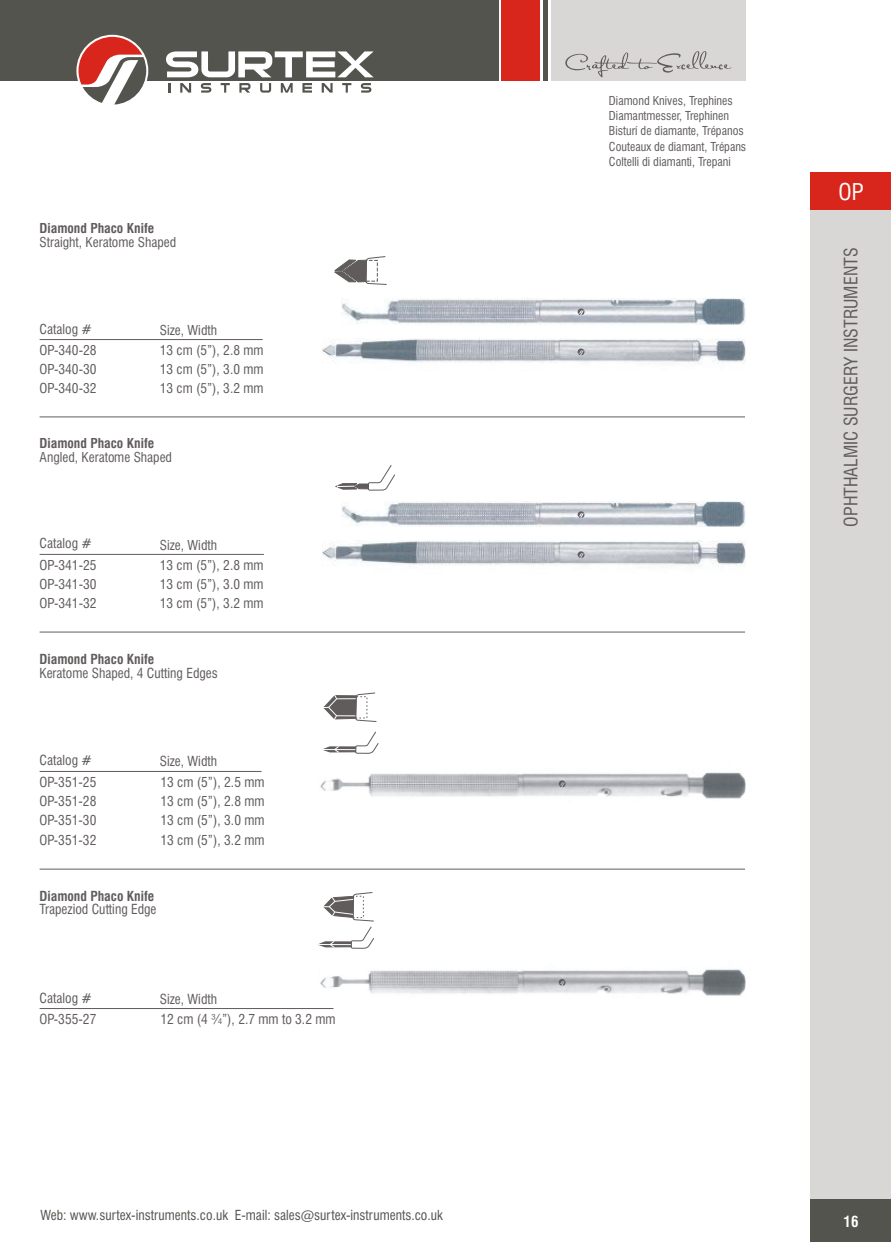
<style>
.page{position:relative;width:891px;height:1242px;background:#fff}
.page>*{position:absolute;margin:0;border:0;box-sizing:border-box;transform-origin:0 0}
.t1{font:condensed 22.5px "Swiss 721 BT";color:#fff}
.t2{font:condensed 18px "Swiss 721 BT";color:#615c5c}
.t3{font:700 condensed 15px "Swiss 721 BT";color:#fff}
.t4{font:condensed 13.5px/19.2px "Swiss 721 BT";color:#615c5c}
.t5{font:condensed 13.5px "Swiss 721 BT";color:#54544f}
.t6{font:700 condensed 13.5px "Swiss 721 BT";color:#615c5c}
.t7{font:condensed 13.35px/19px "Swiss 721 BT";color:#615c5c}
.t8{font:700 condensed 13.35px "Swiss 721 BT";color:#615c5c}
.t9{font:condensed 12px/15.3px "Swiss 721 BT";color:#615c5c}
</style>
<div class="page">
<div style="left:0;top:0;width:498px;height:80px;background:#54544f"></div>
<div style="left:502px;top:0;width:38px;height:80px;background:#d9261c"></div>
<hr style="left:543px;top:0;width:4px;height:80px;background:#54544f">
<div style="left:551px;top:0;width:195px;height:80px;background:#d9d6d6"></div>
<svg style="left:565px;top:51px;width:166px;height:26px"></svg>
<svg style="left:76px;top:35px;width:72px;height:72px"></svg>
<svg style="left:79px;top:37px;width:67px;height:68px"></svg>
<svg style="left:168px;top:83px;width:2px;height:10px"></svg>
<svg style="left:180px;top:83px;width:11px;height:10px"></svg>
<svg style="left:201px;top:83px;width:10px;height:10px"></svg>
<svg style="left:221px;top:83px;width:9px;height:10px"></svg>
<svg style="left:239px;top:83px;width:11px;height:10px"></svg>
<svg style="left:260px;top:83px;width:11px;height:10px"></svg>
<svg style="left:281px;top:83px;width:12px;height:10px"></svg>
<svg style="left:302px;top:83px;width:10px;height:10px"></svg>
<svg style="left:322px;top:83px;width:11px;height:10px"></svg>
<svg style="left:342px;top:83px;width:9px;height:10px"></svg>
<svg style="left:361px;top:83px;width:10px;height:10px"></svg>
<svg style="left:166px;top:51px;width:208px;height:26px"></svg>
<div style="left:811px;top:173px;width:80px;height:1069px;background:#d9d6d6"></div>
<div style="left:811px;top:1200px;width:80px;height:42px;background:#54544f"></div>
<div style="left:811px;top:173px;width:80px;height:37px;background:#d9261c"></div>
<hr style="left:40px;top:1008px;width:293px;height:1px;background:#615c5c">
<hr style="left:40px;top:771px;width:222px;height:1px;background:#615c5c">
<hr style="left:40px;top:869px;width:705px;height:1px;background:#615c5c">
<svg style="left:318px;top:892px;width:56px;height:57px"></svg>
<img style="left:320px;top:772px;width:425px;height:27px">
<svg style="left:323px;top:731px;width:56px;height:23px"></svg>
<svg style="left:323px;top:692px;width:54px;height:30px"></svg>
<img style="left:320px;top:969px;width:425px;height:27px">
<svg style="left:559px;top:780px;width:7px;height:7px"></svg>
<svg style="left:559px;top:979px;width:7px;height:7px"></svg>
<hr style="left:40px;top:339px;width:223px;height:1px;background:#615c5c">
<hr style="left:40px;top:554px;width:224px;height:1px;background:#615c5c">
<svg style="left:334px;top:256px;width:53px;height:29px"></svg>
<div style="left:366px;top:260px;width:12px;height:22px;border:1px dashed #615c5c"></div>
<svg style="left:335px;top:465px;width:60px;height:26px"></svg>
<hr style="left:40px;top:417px;width:705px;height:1px;background:#615c5c">
<img style="left:323px;top:338px;width:422px;height:26px">
<svg style="left:578px;top:349px;width:7px;height:6px"></svg>
<img style="left:341px;top:299px;width:404px;height:26px">
<svg style="left:578px;top:308px;width:7px;height:7px"></svg>
<img style="left:323px;top:541px;width:422px;height:25px">
<svg style="left:578px;top:551px;width:7px;height:7px"></svg>
<img style="left:341px;top:502px;width:404px;height:25px">
<svg style="left:578px;top:511px;width:7px;height:7px"></svg>
<hr style="left:40px;top:632px;width:705px;height:1px;background:#615c5c">
<p class="t8" style="left:40px;top:223px;width:116px">Diamond Phaco Knife</p>
<p class="t7" style="left:40px;top:234px;width:138px">Straight, Keratome Shaped</p>
<p class="t7" style="left:40px;top:320px;width:59px;line-height:21.3px">Catalog #<br>OP-340-28</p>
<p class="t7" style="left:40px;top:361px;width:59px">OP-340-30<br>OP-340-32</p>
<p class="t7" style="left:160px;top:322px;width:59px">Size, Width</p>
<p class="t7" style="left:160px;top:342px;width:105px;text-align:justify">13 cm (5”), 2.8 mm 13 cm (5”), 3.0 mm 13 cm (5”), 3.2 mm</p>
<p class="t8" style="left:40px;top:438px;width:116px">Diamond Phaco Knife</p>
<p class="t7" style="left:40px;top:449px;width:134px">Angled, Keratome Shaped</p>
<p class="t7" style="left:40px;top:534px;width:59px;line-height:21.3px">Catalog #<br>OP-341-25</p>
<p class="t7" style="left:40px;top:576px;width:59px">OP-341-30<br>OP-341-32</p>
<p class="t7" style="left:160px;top:537px;width:59px">Size, Width</p>
<p class="t7" style="left:160px;top:557px;width:105px;text-align:justify">13 cm (5”), 2.8 mm 13 cm (5”), 3.0 mm 13 cm (5”), 3.2 mm</p>
<p class="t6" style="left:40px;top:654px;width:116px">Diamond Phaco Knife</p>
<p class="t4" style="left:40px;top:665px;width:180px">Keratome Shaped, 4 Cutting Edges</p>
<p class="t4" style="left:39px;top:751px;width:58px;line-height:21.6px">Catalog #<br>OP-351-25</p>
<p class="t4" style="left:39px;top:793px;width:58px;text-align:justify">OP-351-28<br>OP-351-30<br>OP-351-32</p>
<p class="t4" style="left:160px;top:753px;width:59px">Size, Width</p>
<p class="t4" style="left:161px;top:774px;width:106px;text-align:justify">13 cm (5”), 2.5 mm 13 cm (5”), 2.8 mm 13 cm (5”), 3.0 mm 13 cm (5”), 3.2 mm</p>
<p class="t6" style="left:40px;top:891px;width:116px">Diamond Phaco Knife</p>
<p class="t4" style="left:40px;top:901px;width:118px">Trapeziod Cutting Edge</p>
<p class="t4" style="left:39px;top:988px;width:58px;line-height:21.6px">Catalog #<br>OP-355-27</p>
<p class="t4" style="left:160px;top:990px;width:59px">Size, Width</p>
<p class="t4" style="left:161px;top:1011px;width:177px">12 cm (4 ¾”), 2.7 mm to 3.2 mm</p>
<p class="t5" style="left:40px;top:1210px;width:404px">Web: www.surtex-instruments.co.uk E-mail: sales@surtex-instruments.co.uk</p>
<p class="t9" style="left:609px;top:94px;width:139px">Diamond Knives, Trephines<br>Diamantmesser, Trephinen<br>Bisturí de diamante, Trépanos<br>Couteaux de diamant, Trépans<br>Coltelli di diamanti, Trepani</p>
<h1 class="t1" style="left:839px;top:183px;width:27px">OP</h1>
<h2 class="t2" style="left:844px;top:527px;width:280px;rotate:-90deg">OPHTHALMIC SURGERY INSTRUMENTS</h2>
<p class="t3" style="left:844px;top:1215px;width:16px">16</p>
</div>
